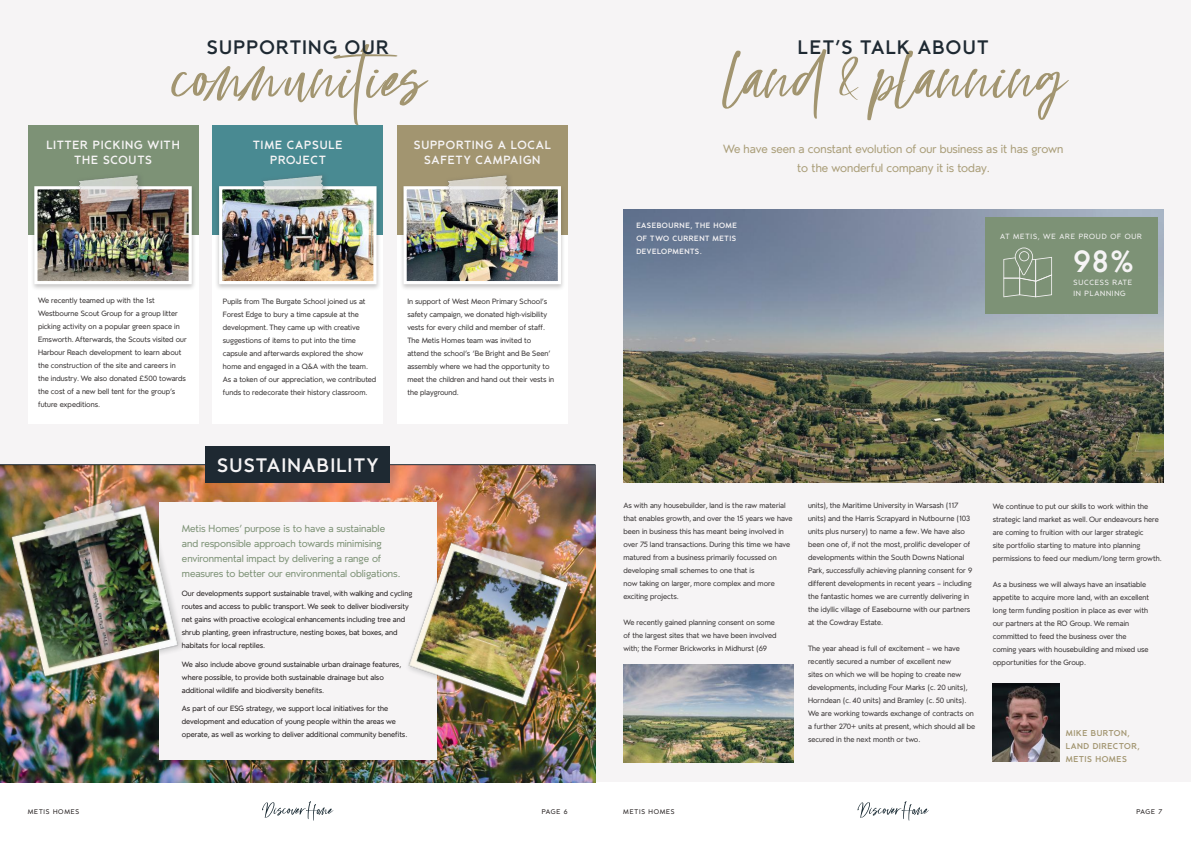
<style>
.page{position:relative;width:1191px;height:842px;background:#fff}
.page>*{position:absolute;margin:0;border:0;box-sizing:border-box;transform-origin:0 0}
.t1{font:84.1px "Summer Break";color:#a29570}
.t2{font:36.3px "OC Pajaro Demi";color:#f6f4f5}
.t3{font:23px "OC Pajaro Demi";letter-spacing:.06em;color:#1e2932}
.t4{font:23px "OC Pajaro Demi";letter-spacing:.06em;color:#f6f4f5}
.t5{font:14px/19px "OC Pajaro Regular";color:#aa9e79;text-align:center}
.t6{font:14px/15px "OC Pajaro Demi";letter-spacing:.06em;color:#f6f4f5;text-align:center}
.t7{font:12px/15px "OC Pajaro Regular";color:#7d9276}
.t8{font:10px/13px "OC Pajaro Demi";letter-spacing:.055em;color:#a29570}
.t9{font:9px/13px "OC Pajaro Regular";color:#393535}
.t10{font:9px/13px "OC Pajaro Regular";color:#241f1f}
.t11{font:9px/13px "OC Pajaro Demi";letter-spacing:.06em;color:#f6f4f5;text-align:justify}
.t12{font:8.9px/10.7px "OC Pajaro Regular";letter-spacing:.09em;color:#f6f4f5}
.t13{font:8px "OC Pajaro Regular";letter-spacing:.1em;color:#241f1f}
.s1{font-size:60px}
</style>
<div class="page">
<svg style="left:857px;top:801px;width:72px;height:20px"></svg>
<svg style="left:262px;top:801px;width:71px;height:20px"></svg>
<div style="left:0;top:0;width:1191px;height:782px;background:#f6f4f5"></div>
<img style="left:623px;top:210px;width:540px;height:273px">
<img style="left:0;top:465px;width:595px;height:317px">
<div style="left:397px;top:125px;width:170px;height:299px;background:#fff"></div>
<div style="left:212px;top:125px;width:171px;height:299px;background:#fff"></div>
<div style="left:28px;top:125px;width:170px;height:299px;background:#fff"></div>
<div style="left:397px;top:125px;width:170px;height:110px;background:#a29570"></div>
<div style="left:212px;top:125px;width:171px;height:110px;background:#498a92"></div>
<div style="left:28px;top:125px;width:170px;height:110px;background:#7d9276"></div>
<div style="left:215px;top:184px;width:166px;height:107px;background:#241f1f;opacity:.26"></div>
<img style="left:223px;top:190px;width:149px;height:90px">
<div style="left:219px;top:186px;width:157px;height:98px;border:3px solid #fff"></div>
<div style="left:399px;top:184px;width:166px;height:107px;background:#241f1f;opacity:.26"></div>
<img style="left:407px;top:190px;width:150px;height:90px">
<div style="left:403px;top:186px;width:158px;height:98px;border:3px solid #fff"></div>
<img style="left:223px;top:175px;width:147px;height:54px">
<img style="left:407px;top:175px;width:148px;height:54px">
<hr style="left:0;top:464px;width:595px;height:1px;background:#1e2932">
<div style="left:206px;top:446px;width:184px;height:37px;background:#1e2932"></div>
<div style="left:159px;top:502px;width:277px;height:258px;background:#f6f4f5"></div>
<div style="left:30px;top:184px;width:166px;height:107px;background:#241f1f;opacity:.26"></div>
<img style="left:38px;top:190px;width:150px;height:90px">
<div style="left:34px;top:186px;width:158px;height:98px;border:3px solid #fff"></div>
<img style="left:38px;top:175px;width:148px;height:54px">
<img style="left:0;top:463px;width:220px;height:251px">
<img style="left:408px;top:502px;width:188px;height:241px">
<img style="left:623px;top:665px;width:171px;height:97px">
<img style="left:992px;top:684px;width:67px;height:78px">
<div style="left:985px;top:217px;width:172px;height:97px;background:#7d9276"></div>
<svg style="left:1003px;top:247px;width:49px;height:50px"></svg>
<h3 class="t3" style="left:798px;top:36px;width:192px">LET’S TALK ABOUT</h3>
<h3 class="t3" style="left:207px;top:36px;width:183px">SUPPORTING OUR</h3>
<h1 class="t1" style="left:171px;top:18px;width:254px">communities</h1>
<h1 class="t1" style="left:722px;top:18px;width:344px">land <span class="s1">&amp;</span> planning</h1>
<h3 class="t6" style="left:46px;top:138px;width:135px">LITTER PICKING WITH<br>THE SCOUTS</h3>
<h3 class="t6" style="left:253px;top:138px;width:91px">TIME CAPSULE<br>PROJECT</h3>
<h3 class="t6" style="left:414px;top:138px;width:138px">SUPPORTING A LOCAL<br>SAFETY CAMPAIGN</h3>
<h3 class="t5" style="left:723px;top:140px;width:341px">We have seen a constant evolution of our business as it has grown to the wonderful company it is today.</h3>
<p class="t9" style="left:38px;top:294px;width:150px">We recently teamed up with the 1st Westbourne Scout Group for a group litter picking activity on a popular green space in Emsworth. Afterwards, the Scouts visited our Harbour Reach development to learn about the construction of the site and careers in the industry. We also donated £500 towards the cost of a new bell tent for the group’s future expeditions.</p>
<p class="t9" style="left:223px;top:295px;width:155px">Pupils from The Burgate School joined us at Forest Edge to bury a time capsule at the development. They came up with creative suggestions of items to put into the time capsule and afterwards explored the show home and engaged in a Q&amp;A with the team.<br>As a token of our appreciation, we contributed funds to redecorate their history classroom.</p>
<p class="t9" style="left:407px;top:295px;width:148px">In support of West Meon Primary School’s safety campaign, we donated high-visibility vests for every child and member of staff.<br>The Metis Homes team was invited to attend the school’s ‘Be Bright and Be Seen’ assembly where we had the opportunity to meet the children and hand out their vests in the playground.</p>
<h3 class="t4" style="left:217px;top:453px;width:163px">SUSTAINABILITY</h3>
<h3 class="t7" style="left:182px;top:521px;width:220px">Metis Homes’ purpose is to have a sustainable and responsible approach towards minimising environmental impact by delivering a range of measures to better our environmental obligations.</h3>
<p class="t10" style="left:182px;top:587px;width:232px">Our developments support sustainable travel, with walking and cycling routes and access to public transport. We seek to deliver biodiversity net gains with proactive ecological enhancements including tree and shrub planting, green infrastructure, nesting boxes, bat boxes, and habitats for local reptiles.</p>
<p class="t10" style="left:182px;top:658px;width:221px">We also include above ground sustainable urban drainage features, where possible, to provide both sustainable drainage but also additional wildlife and biodiversity benefits.</p>
<p class="t10" style="left:182px;top:702px;width:227px">As part of our ESG strategy, we support local initiatives for the development and education of young people within the areas we operate, as well as working to deliver additional community benefits.</p>
<p class="t11" style="left:636px;top:219px;width:102px">EASEBOURNE, THE HOME OF TWO CURRENT METIS DEVELOPMENTS.</p>
<p class="t12" style="left:1000px;top:231px;width:143px">AT METIS, WE ARE PROUD OF OUR</p>
<h2 class="t2" style="left:1073px;top:243px;width:62px">98%</h2>
<p class="t12" style="left:1073px;top:278px;width:60px">SUCCESS RATE<br>IN PLANNING</p>
<p class="t9" style="left:623px;top:499px;width:171px">As with any housebuilder, land is the raw material that enables growth, and over the 15 years we have been in business this has meant being involved in over 75 land transactions. During this time we have matured from a business primarily focussed on developing small schemes to one that is<br>now taking on larger, more complex and more exciting projects.</p>
<p class="t9" style="left:623px;top:616px;width:155px">We recently gained planning consent on some of the largest sites that we have been involved with; the Former Brickworks in Midhurst (69</p>
<p class="t9" style="left:808px;top:499px;width:166px">units), the Maritime University in Warsash (117 units) and the Harris Scrapyard in Nutbourne (103 units plus nursery) to name a few. We have also been one of, if not the most, prolific developer of developments within the South Downs National Park, successfully achieving planning consent for 9 different developments in recent years – including the fantastic homes we are currently delivering in the idyllic village of Easebourne with our partners at the Cowdray Estate.</p>
<p class="t9" style="left:808px;top:642px;width:169px">The year ahead is full of excitement – we have recently secured a number of excellent new<br>sites on which we will be hoping to create new developments, including Four Marks (c. 20 units), Horndean (c. 40 units) and Bramley (c. 50 units).<br>We are working towards exchange of contracts on a further 270+ units at present, which should all be secured in the next month or two.</p>
<p class="t9" style="left:992px;top:500px;width:170px">We continue to put our skills to work within the strategic land market as well. Our endeavours here are coming to fruition with our larger strategic<br>site portfolio starting to mature into planning permissions to feed our medium/long term growth.</p>
<p class="t9" style="left:992px;top:578px;width:158px">As a business we will always have an insatiable appetite to acquire more land, with an excellent long term funding position in place as ever with our partners at the RO Group. We remain committed to feed the business over the coming years with housebuilding and mixed use opportunities for the Group.</p>
<p class="t8" style="left:1065px;top:727px;width:76px">MIKE BURTON,<br>LAND DIRECTOR,<br>METIS HOMES</p>
<p class="t13" style="left:28px;top:808px;width:53px">METIS HOMES</p>
<p class="t13" style="left:542px;top:808px;width:27px">PAGE 6</p>
<p class="t13" style="left:623px;top:808px;width:53px">METIS HOMES</p>
<p class="t13" style="left:1136px;top:808px;width:27px">PAGE 7</p>
</div>
